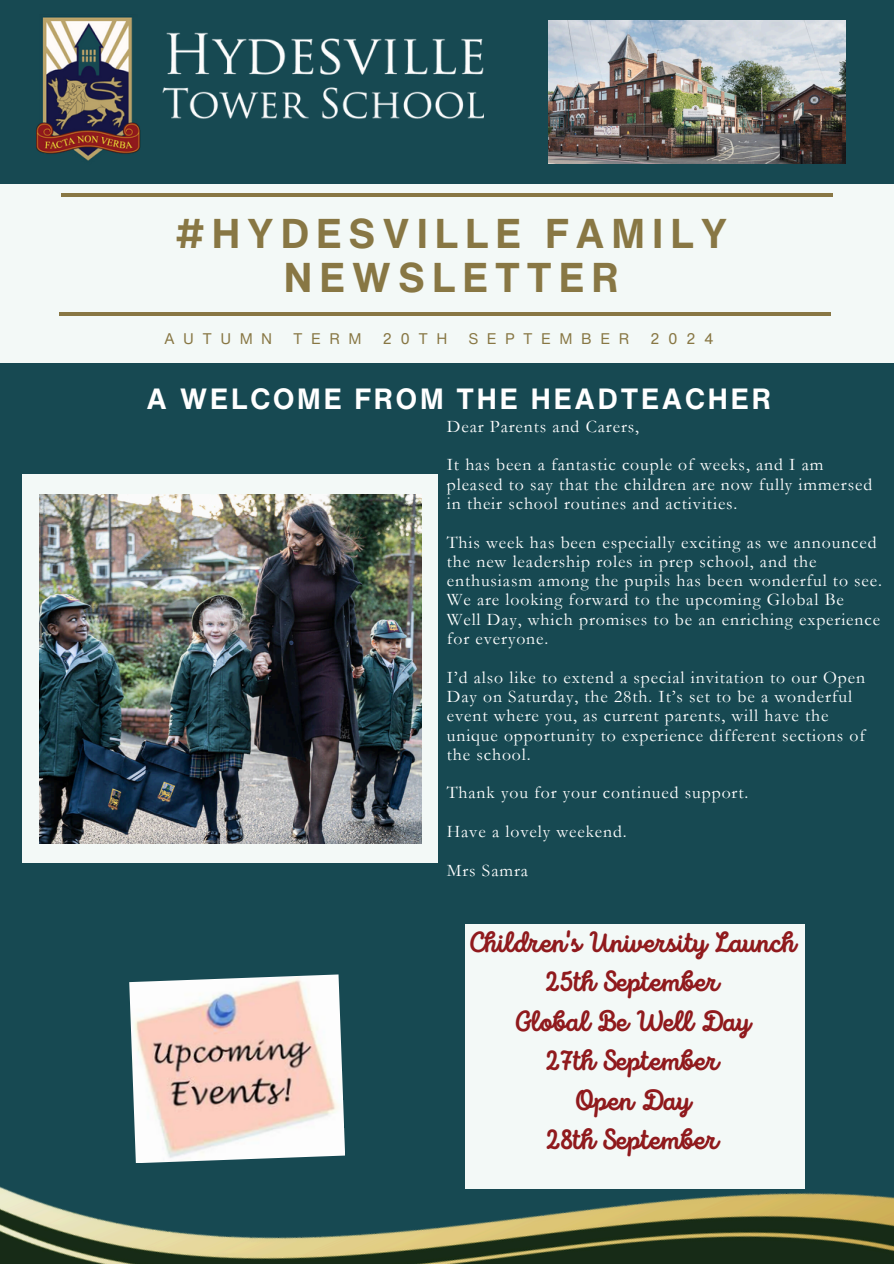
<style>
.page{position:relative;width:894px;height:1264px;background:#fff}
.page>*{position:absolute;margin:0;border:0;box-sizing:border-box;transform-origin:0 0}
.t1{font:700 40.5px/43.8px "Helvetica Now Text";letter-spacing:.17em;color:#874;text-align:center}
.t2{font:700 28.5px/39.3px "Intro Script";color:#901a1d;text-align:center}
.t3{font:700 28.5px "Helvetica Now Text";letter-spacing:.1em;color:#fff}
.t4{font:17.7px/19.4px "Garamond";letter-spacing:.05em;color:#fff}
.t5{font:15px "Helvetica Now Text";letter-spacing:.56em;color:#874}
</style>
<div class="page">
<div style="left:0;top:0;width:893px;height:1263px;background:#174952"></div>
<img style="left:37px;top:17px;width:446px;height:144px">
<img style="left:548px;top:21px;width:297px;height:143px">
<div style="left:0;top:184px;width:893px;height:179px;background:#f3f9f7"></div>
<hr style="left:61px;top:193px;width:771px;height:4px;background:#874">
<hr style="left:59px;top:312px;width:771px;height:4px;background:#874">
<div style="left:22px;top:474px;width:416px;height:388px;background:#f3f9f7"></div>
<img style="left:40px;top:494px;width:381px;height:131px">
<img style="left:0;top:625px;width:893px;height:638px">
<img style="left:129px;top:974px;width:216px;height:189px">
<div style="left:465px;top:924px;width:339px;height:264px;background:#f3f9f7"></div>
<h1 class="t1" style="left:175px;top:211px;width:553px">#HYDESVILLE FAMILY<br>NEWSLETTER</h1>
<h4 class="t5" style="left:164px;top:327px;width:109px">AUTUMN</h4>
<h4 class="t5" style="left:293px;top:327px;width:70px">TERM</h4>
<h4 class="t5" style="left:382px;top:327px;width:66px">20TH</h4>
<h4 class="t5" style="left:468px;top:327px;width:162px">SEPTEMBER</h4>
<h4 class="t5" style="left:650px;top:327px;width:65px">2024</h4>
<p class="t3" style="left:146px;top:377px;width:626px">A WELCOME FROM THE HEADTEACHER</p>
<p class="t4" style="left:446px;top:417px;width:194px">Dear Parents and Carers,</p>
<h2 class="t4" style="left:446px;top:455px;width:427px">It has been a fantastic couple of weeks, and I am pleased to say that the children are now fully immersed in their school routines and activities.</h2>
<h4 class="t4" style="left:446px;top:532px;width:436px">This week has been especially exciting as we announced the new leadership roles in prep school, and the enthusiasm among the pupils has been wonderful to see.<br>We are looking forward to the upcoming Global Be Well Day, which promises to be an enriching experience for everyone.</h4>
<h4 class="t4" style="left:446px;top:667px;width:420px">I’d also like to extend a special invitation to our Open Day on Saturday, the 28th. It’s set to be a wonderful event where you, as current parents, will have the unique opportunity to experience different sections of the school.</h4>
<h4 class="t4" style="left:446px;top:783px;width:303px">Thank you for your continued support.</h4>
<h4 class="t4" style="left:446px;top:822px;width:181px">Have a lovely weekend.</h4>
<h4 class="t4" style="left:446px;top:860px;width:83px">Mrs Samra</h4>
<p class="t2" style="left:468px;top:925px;width:329px">Children's University Launch<br>25th September<br>Global Be Well Day<br>27th September<br>Open Day<br>28th September</p>
</div>
